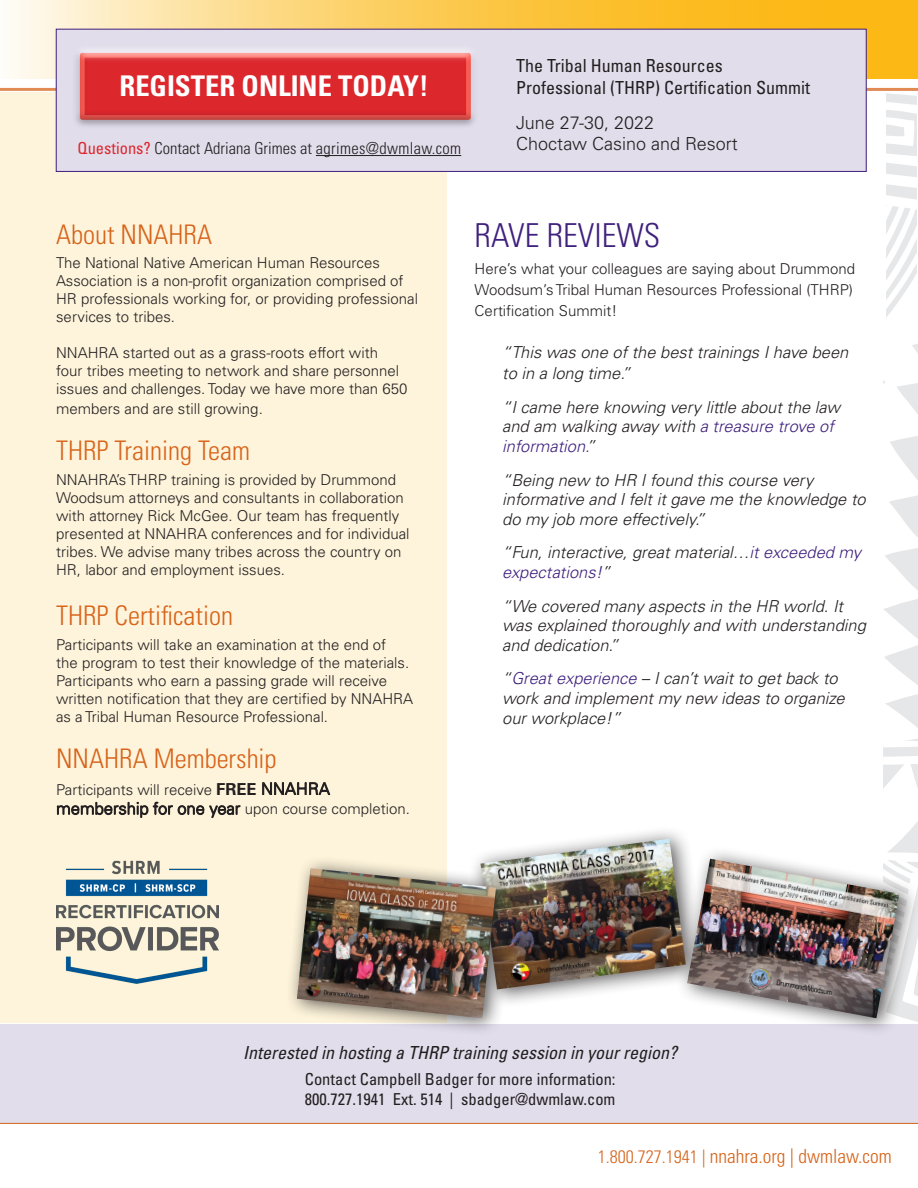
<style>
.page{position:relative;width:918px;height:1188px;background:#fff}
.page>*{position:absolute;margin:0;border:0;box-sizing:border-box;transform-origin:0 0}
.t1{font:300 condensed 33px "Univers LT Std";color:#3f207d}
.t2{font:700 condensed 28.5px "Univers LT Std";color:#fff}
.t3{font:300 condensed 27px "Univers LT Std";color:#d7641b}
.t4{font:300 condensed 19.5px "Univers LT Std";color:#d7641b}
.t5{font:condensed 18px/21.6px "Univers LT Std";color:#231f20}
.t6{font:italic condensed 18px "Univers LT Std";color:#231f20}
.t7{font:300 18px "Univers LT Std";color:#231f20}
.t8{font:italic 300 16.5px/19.8px "Univers LT Std";color:#231f20}
.gray_bullet_list{font:condensed 16.5px "Univers LT Std";color:#231f20}
.t9{font:300 condensed 16.5px "Univers LT Std";color:#231f20}
.t10{font:italic 300 16.5px/19.8px "Univers LT Std";color:#3f207d}
.t11{font:300 15px/18px "Univers LT Std";color:#231f20}
.s1{font-weight:400;color:#dc272d}
.s2{font-weight:700;font-size:16.5px}
.s3{font-size:16.5px}
.s4{color:#231f20}
.s5{color:#3f207d}
.s6{font-size:18px}
</style>
<div class="page">
<hr style="left:0;top:88px;width:918px;height:3px;background:#d7641b">
<svg style="left:11px;top:0;width:907px;height:79px;background:#facd62"></svg>
<div style="left:0;top:1024px;width:918px;height:99px;background:#e2ddeb"></div>
<svg style="left:883px;top:94px;width:35px;height:694px"></svg>
<svg style="left:895px;top:821px;width:23px;height:25px"></svg>
<div style="left:0;top:91px;width:447px;height:932px;background:#fef4db"></div>
<div style="left:56px;top:29px;width:811px;height:143px;background:#e2ddeb"></div>
<hr style="left:0;top:1123px;width:918px;height:1px;background:#d7641b">
<div style="left:469px;top:826px;width:237px;height:183px;background:#231f20;opacity:.75"></div>
<img style="left:480px;top:839px;width:206px;height:150px">
<div style="left:285px;top:855px;width:231px;height:182px;background:#231f20;opacity:.75"></div>
<img style="left:297px;top:868px;width:199px;height:150px">
<div style="left:676px;top:846px;width:242px;height:191px;background:#231f20;opacity:.75"></div>
<img style="left:687px;top:859px;width:212px;height:159px">
<hr style="left:316px;top:155px;width:145px;height:1px;background:#231f20">
<div style="left:70px;top:49px;width:410px;height:82px;background:#231f20;opacity:.75"></div>
<img style="left:56px;top:841px;width:162px;height:162px">
<p class="t2" style="left:119px;top:69px;width:311px">REGISTER ONLINE TODAY!</p>
<p class="t9" style="left:78px;top:138px;width:385px"><span class="s1">Questions?</span> Contact Adriana Grimes at agrimes@dwmlaw.com</p>
<p class="t5" style="left:516px;top:55px;width:295px">The Tribal Human Resources<br>Professional (THRP) Certification Summit</p>
<p class="t7" style="left:516px;top:112px;width:140px">June 27-30, 2022</p>
<p class="t7" style="left:516px;top:133px;width:223px">Choctaw Casino and Resort</p>
<p class="t3" style="left:56px;top:218px;width:158px">About NNAHRA</p>
<p class="t11" style="left:56px;top:254px;width:363px">The National Native American Human Resources Association is a non-profit organization comprised of HR professionals working for, or providing professional services to tribes.</p>
<p class="t11" style="left:56px;top:344px;width:353px">NNAHRA started out as a grass-roots effort with four tribes meeting to network and share personnel issues and challenges. Today we have more than 650</p>
<p class="t11" style="left:56px;top:400px;width:208px">members and are still growing.</p>
<p class="t3" style="left:56px;top:434px;width:195px">THRP Training Team</p>
<p class="t11" style="left:56px;top:471px;width:355px">NNAHRA’s THRP training is provided by Drummond Woodsum attorneys and consultants in collaboration with attorney Rick McGee. Our team has frequently presented at NNAHRA conferences and for individual tribes. We advise many tribes across the country on HR, labor and employment issues.</p>
<p class="t3" style="left:56px;top:600px;width:178px">THRP Certification</p>
<p class="t11" style="left:56px;top:636px;width:359px">Participants will take an examination at the end of<br>the program to test their knowledge of the materials.<br>Participants who earn a passing grade will receive written notification that they are certified by NNAHRA as a Tribal Human Resource Professional.</p>
<p class="t3" style="left:56px;top:742px;width:222px">NNAHRA Membership</p>
<p class="t11" style="left:56px;top:779px;width:355px;line-height:19.8px">Participants will receive <span class="s2">FREE</span> <span class="s3">NNAHRA membership for one year</span> upon course completion.</p>
<p class="t1" style="left:475px;top:215px;width:187px">RAVE REVIEWS</p>
<p class="t11" style="left:475px;top:258px;width:382px;line-height:21px">Here’s what your colleagues are saying about Drummond<br>Woodsum’s Tribal Human Resources Professional (THRP)<br>Certification Summit!</p>
<p class="t8" style="left:502px;top:341px;width:348px;line-height:21.6px">“This was one of the best trainings I have been to in a long time.”</p>
<p class="t8" style="left:502px;top:397px;width:340px">“I came here knowing very little about the law</p>
<p class="t10" style="left:502px;top:417px;width:333px"><span class="s4">and am walking away with</span> a treasure trove of information.<span class="s4">”</span></p>
<p class="t8" style="left:502px;top:470px;width:365px">“Being new to HR I found this course very informative and I felt it gave me the knowledge to do my job more effectively.”</p>
<p class="t8" style="left:502px;top:543px;width:361px">“Fun, interactive, great material…<span class="s5">it exceeded my expectations!</span>”</p>
<p class="t8" style="left:502px;top:596px;width:365px">“We covered many aspects in the HR world. It was explained thoroughly and with understanding and dedication.”</p>
<p class="t8" style="left:502px;top:669px;width:344px">“<span class="s5">Great experience</span> – I can’t wait to get back to work and implement my new ideas to organize our workplace!”</p>
<p class="t6" style="left:243px;top:1041px;width:435px">Interested in hosting a THRP training session in your region?</p>
<p class="gray_bullet_list" style="left:305px;top:1069px;width:312px">Contact Campbell Badger for more information:</p>
<p class="gray_bullet_list" style="left:305px;top:1089px;width:312px">800.727.1941 Ext. 514 | sbadger@dwmlaw.com</p>
<p class="t4" style="left:598px;top:1144px;width:295px"><span class="s6">1.800.727.1941 |</span> nnahra.org | dwmlaw.com</p>
</div>
